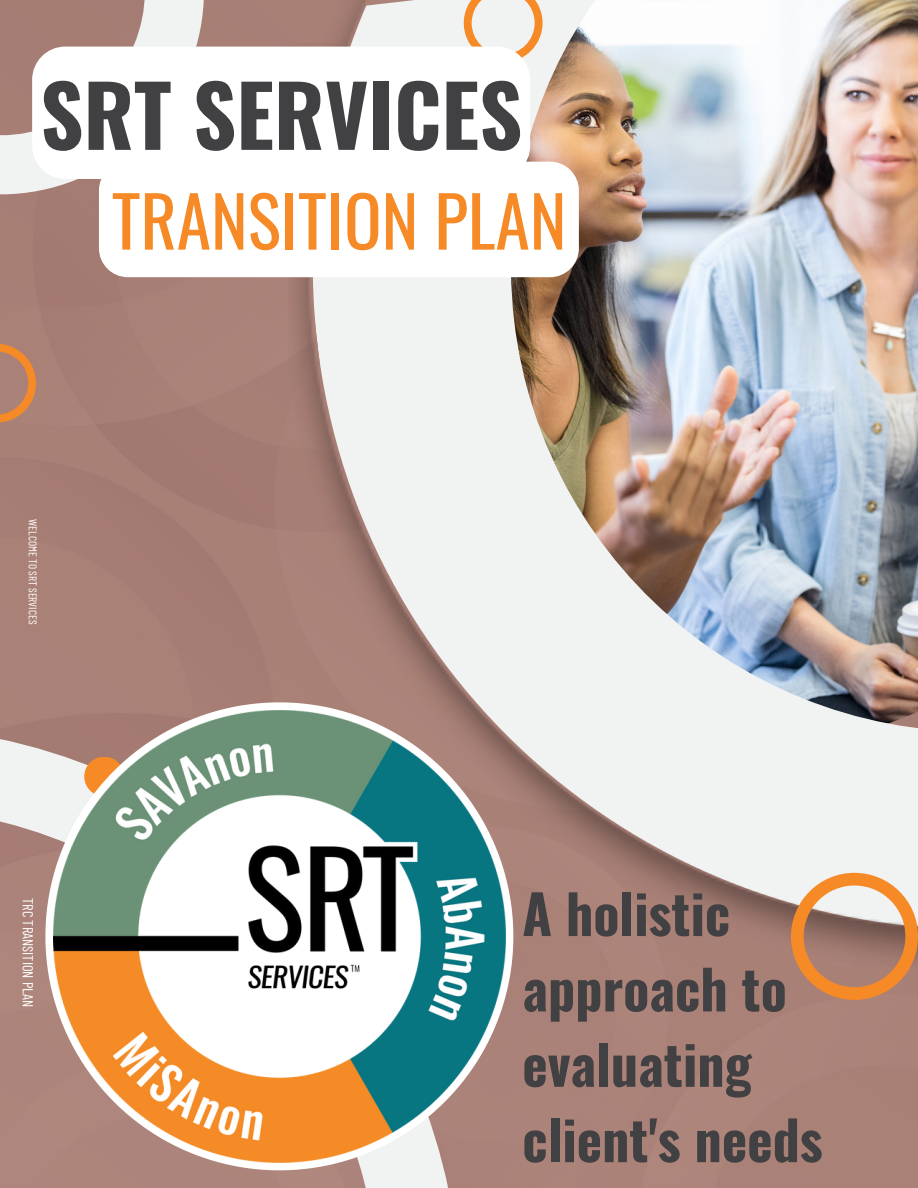
<style>
.page{position:relative;width:918px;height:1188px;background:#fff}
.page>*{position:absolute;margin:0;border:0;box-sizing:border-box;transform-origin:0 0}
.t1{font:700 84.15px "Oswald";color:#414042}
.t2{font:69.75px "Oswald";color:#f58a26}
.t3{font:700 54px/75.3px "Oswald";color:#414042}
.t4{font:14.55px "Barlow Condensed";color:#fff}
.t5{font:11.25px "Barlow Condensed";color:#fff}
</style>
<div class="page">
<div style="left:0;top:279px;width:918px;height:909px;background:#a98177"></div>
<svg style="left:0;top:0;width:280px;height:279px;fill:#a67d74"></svg>
<svg style="left:0;top:726px;width:461px;height:462px;fill:#ae857b"></svg>
<div style="left:280px;top:0;width:511px;height:1000px;background:#a98177"></div>
<img style="left:288px;top:0;width:630px;height:966px">
<svg style="left:464px;top:0;width:79px;height:62px"></svg>
<svg style="left:791px;top:873px;width:127px;height:127px"></svg>
<svg style="left:45px;top:702px;width:468px;height:468px;fill:#ad847a"></svg>
<img style="left:53px;top:710px;width:452px;height:452px">
<svg style="left:0;top:344px;width:36px;height:78px;background:#c0835f"></svg>
<div style="left:32px;top:47px;width:498px;height:132px;background:#fff;border-radius:33px"></div>
<svg style="left:99px;top:162px;width:480px;height:115px"></svg>
<h1 class="t1" style="left:40px;top:49px;width:484px">SRT SERVICES</h1>
<p class="t2" style="left:112px;top:166px;width:456px">TRANSITION PLAN</p>
<p class="t5" style="left:40px;top:519px;width:106px;rotate:90deg">WELCOME TO SRT SERVICES</p>
<p class="t4" style="left:38px;top:898px;width:110px;rotate:90deg">TRC TRANSITION PLAN</p>
<p class="t3" style="left:522px;top:874px;width:302px">A holistic approach to evaluating client's needs</p>
</div>
